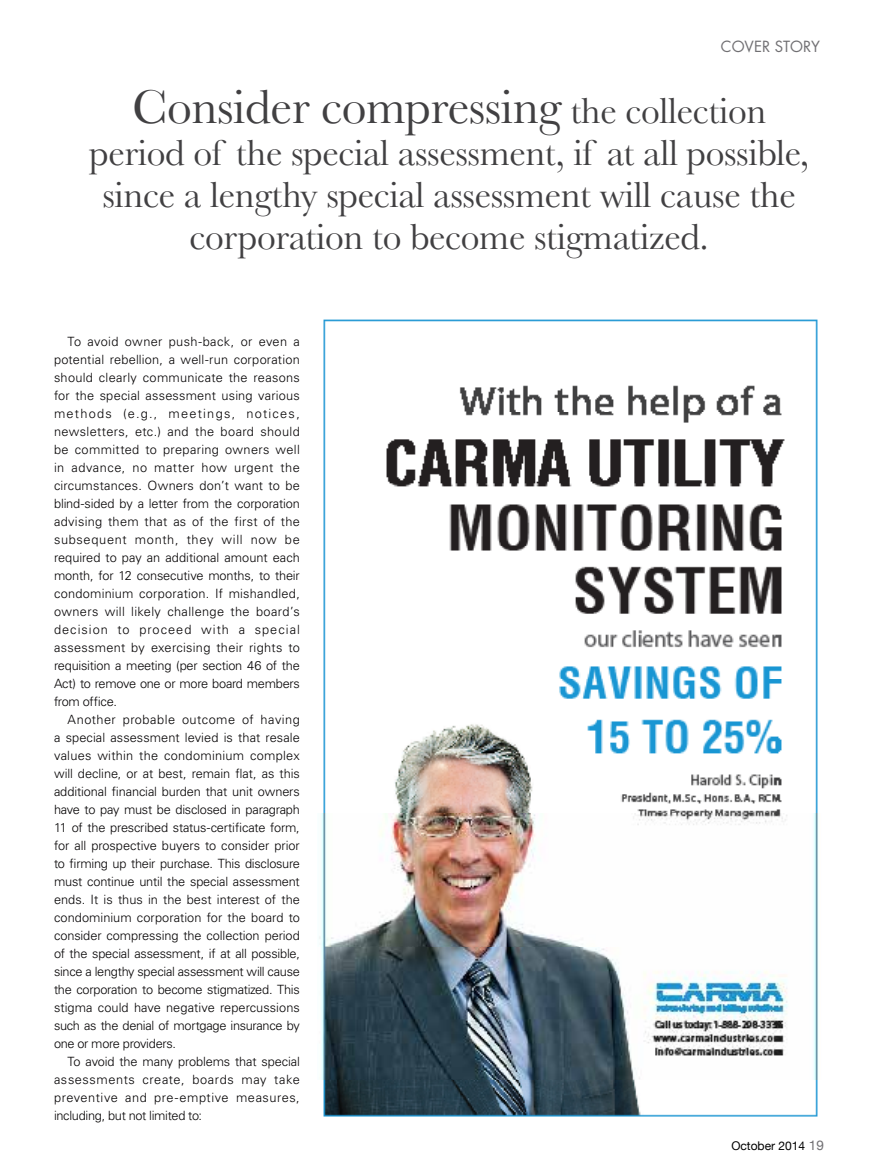
<style>
.page{position:relative;width:878px;height:1175px;background:#fff}
.page>*{position:absolute;margin:0;border:0;box-sizing:border-box;transform-origin:0 0}
.t1{font:49.5px "Baskerville";letter-spacing:-.01em;color:#414042}
.t2{font:37.5px/42px "Baskerville";letter-spacing:-.01em;color:#414042;text-align:center}
.t3{font:15px "Futura";color:#717073}
.t4{font:300 12.75px/18px "Univers";letter-spacing:-.02em;color:#050304;text-align:justify}
.t5{font:12px "Helvetica Neue";color:#000}
.s1{font-size:37.5px}
.s2{font-size:13.5px;color:#717073}
</style>
<div class="page">
<img style="left:319px;top:319px;width:499px;height:798px">
<p class="t3" style="left:721px;top:36px;width:100px">COVER STORY</p>
<h1 class="t1" style="left:132px;top:78px;width:635px">Consider compressing <span class="s1">the collection</span></h1>
<h2 class="t2" style="left:89px;top:132px;width:721px">period of the special assessment, if at all possible, since a lengthy special assessment will cause the corporation to become stigmatized.</h2>
<p class="t4" style="left:54px;top:332px;width:247px;text-indent:14px">To avoid owner push-back, or even a potential rebellion, a well-run corporation should clearly communicate the reasons for the special assessment using various methods (e.g., meetings, notices, newsletters, etc.) and the board should be committed to preparing owners well in advance, no matter how urgent the circumstances. Owners don’t want to be blind-sided by a letter from the corporation advising them that as of the first of the subsequent month, they will now be required to pay an additional amount each month, for 12 consecutive months, to their condominium corporation. If mishandled, owners will likely challenge the board’s decision to proceed with a special assessment by exercising their rights to requisition a meeting (per section 46 of the Act) to remove one or more board members from office.</p>
<p class="t4" style="left:54px;top:710px;width:247px;text-indent:14px">Another probable outcome of having a special assessment levied is that resale values within the condominium complex will decline, or at best, remain flat, as this additional financial burden that unit owners have to pay must be disclosed in paragraph 11 of the prescribed status-certificate form, for all prospective buyers to consider prior to firming up their purchase. This disclosure must continue until the special assessment ends. It is thus in the best interest of the condominium corporation for the board to consider compressing the collection period of the special assessment, if at all possible, since a lengthy special assessment will cause the corporation to become stigmatized. This stigma could have negative repercussions such as the denial of mortgage insurance by one or more providers.</p>
<p class="t4" style="left:54px;top:1052px;width:247px;text-indent:14px">To avoid the many problems that special assessments create, boards may take preventive and pre-emptive measures, including, but not limited to:</p>
<p class="t5" style="left:731px;top:1138px;width:94px">October 2014 <span class="s2">19</span></p>
</div>
